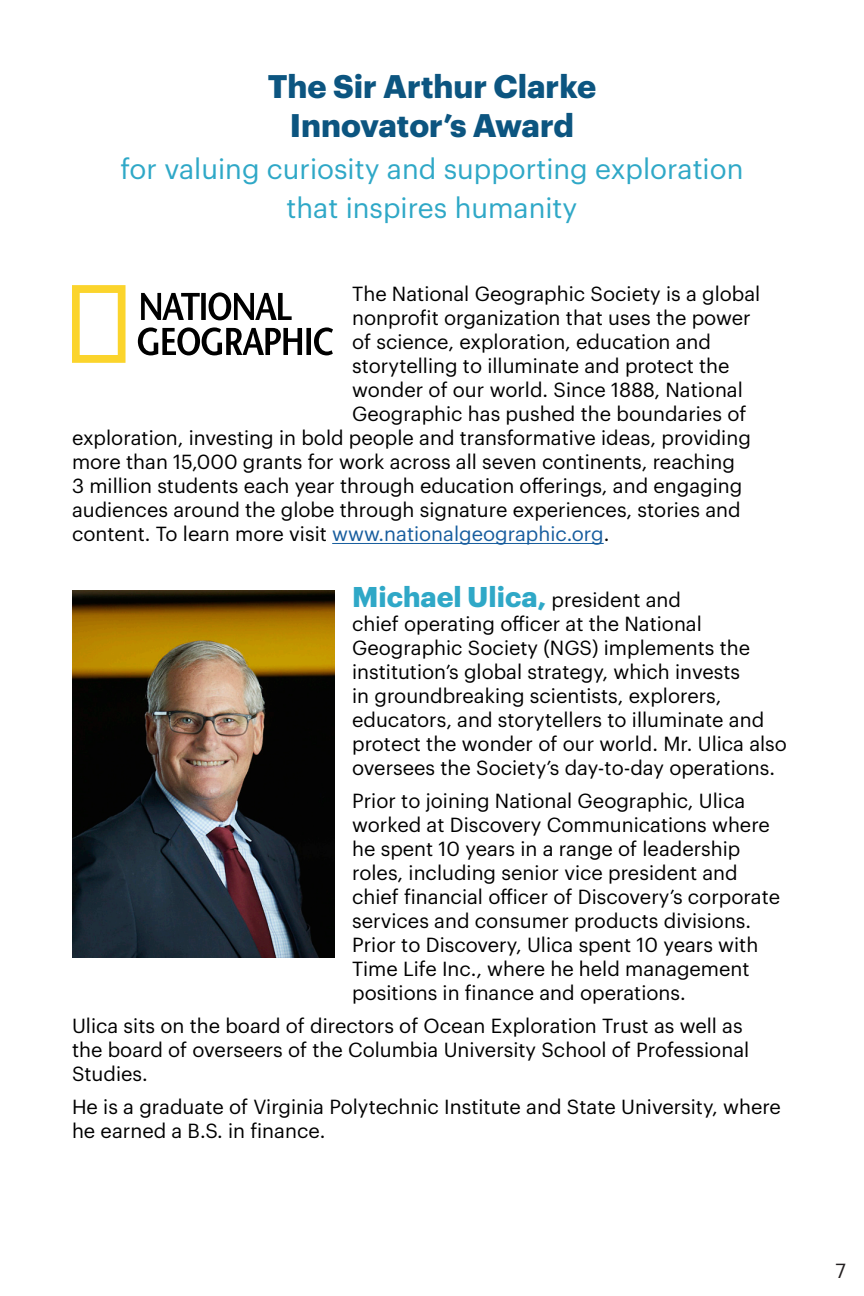
<style>
.page{position:relative;width:864px;height:1296px;background:#fff}
.page>*{position:absolute;margin:0;border:0;box-sizing:border-box;transform-origin:0 0}
.t1{font:700 32px/38.4px "Graphik";color:#0c5580;text-align:center}
.t2{font:28px/38.4px "Graphik";color:#2fa8c7;text-align:center}
.t3{font:700 28px "Graphik";color:#2fa8c7}
.t4{font:20px/24px "Graphik";color:#000}
.t5{font:20px "Graphik";color:#175d9e}
.t6{font:20px "Graphik";color:#231f20}
.s1{color:#000}
.s2{font-weight:400;font-size:20px;color:#000}
</style>
<div class="page">
<hr style="left:332px;top:543px;width:272px;height:1px;background:#175d9e">
<svg style="left:72px;top:285px;width:54px;height:78px"></svg>
<svg style="left:138px;top:292px;width:195px;height:63px"></svg>
<img style="left:72px;top:590px;width:262px;height:367px">
<p class="t1" style="left:268px;top:65px;width:330px">The Sir Arthur Clarke<br>Innovator’s Award</p>
<p class="t2" style="left:121px;top:148px;width:624px">for valuing curiosity and supporting exploration that inspires humanity</p>
<p class="t4" style="left:352px;top:281px;width:410px">The National Geographic Society is a global</p>
<p class="t4" style="left:352px;top:305px;width:400px">nonprofit organization that uses the power</p>
<p class="t4" style="left:352px;top:329px;width:360px">of science, exploration, education and</p>
<p class="t4" style="left:352px;top:353px;width:379px">storytelling to illuminate and protect the</p>
<p class="t4" style="left:352px;top:377px;width:392px">wonder of our world. Since 1888, National</p>
<p class="t4" style="left:352px;top:401px;width:396px">Geographic has pushed the boundaries of</p>
<p class="t4" style="left:72px;top:425px;width:680px">exploration, investing in bold people and transformative ideas, providing</p>
<p class="t4" style="left:72px;top:449px;width:665px">more than 15,000 grants for work across all seven continents, reaching</p>
<p class="t4" style="left:72px;top:473px;width:672px">3 million students each year through education offerings, and engaging</p>
<p class="t4" style="left:72px;top:497px;width:670px">audiences around the globe through signature experiences, stories and</p>
<p class="t5" style="left:72px;top:519px;width:539px"><span class="s1">content. To learn more visit</span> www.nationalgeographic.org<span class="s1">.</span></p>
<p class="t3" style="left:352px;top:576px;width:330px">Michael Ulica, <span class="s2">president and</span></p>
<p class="t4" style="left:352px;top:611px;width:436px">chief operating officer at the National Geographic Society (NGS) implements the institution’s global strategy, which invests<br>in groundbreaking scientists, explorers, educators, and storytellers to illuminate and protect the wonder of our world. Mr. Ulica also oversees the Society’s day-to-day operations.</p>
<p class="t4" style="left:352px;top:788px;width:430px">Prior to joining National Geographic, Ulica worked at Discovery Communications where he spent 10 years in a range of leadership roles, including senior vice president and chief financial officer of Discovery’s corporate services and consumer products divisions.<br>Prior to Discovery, Ulica spent 10 years with Time Life Inc., where he held management positions in finance and operations.</p>
<p class="t4" style="left:72px;top:1013px;width:679px">Ulica sits on the board of directors of Ocean Exploration Trust as well as the board of overseers of the Columbia University School of Professional<br>Studies.</p>
<p class="t4" style="left:72px;top:1094px;width:710px">He is a graduate of Virginia Polytechnic Institute and State University, where he earned a B.S. in finance.</p>
<p class="t6" style="left:836px;top:1256px;width:12px">7</p>
</div>
